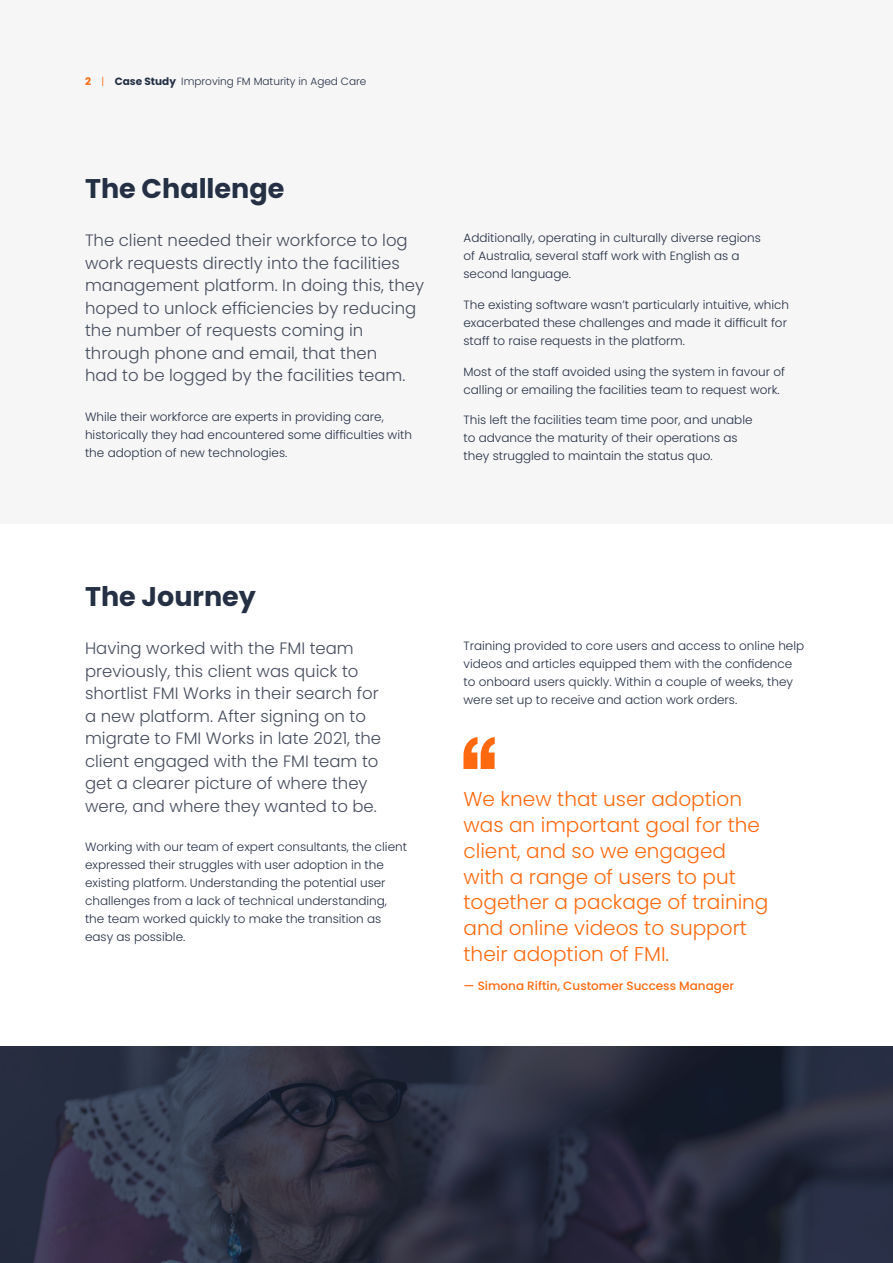
<style>
.page{position:relative;width:893px;height:1263px;background:#fff}
.page>*{position:absolute;margin:0;border:0;box-sizing:border-box;transform-origin:0 0}
.FMI_H2{font:700 27px "Poppins";color:#253045}
.FMI_Pull_Quote{font:300 20.1px/25.8px "Poppins";color:#ff6a10}
.FMI_Intro_Para{font:300 16.5px/22.5px "Poppins";color:#464d5d}
.FMI_B2{font:300 12px/18px "Poppins";color:#253045}
.FMI_B4_Body_Quote{font:500 12px "Poppins";color:#ff6a10}
.t1{font:300 10.5px "Poppins";color:#253045}
.s1{font-weight:700;color:#ff6a10}
.s2{color:#ff6a10}
.s3{font-weight:700}
</style>
<div class="page">
<img style="left:0;top:1046px;width:893px;height:217px">
<div style="left:0;top:0;width:893px;height:523px;background:#f6f6f6"></div>
<svg style="left:463px;top:737px;width:32px;height:32px"></svg>
<p class="t1" style="left:85px;top:75px;width:283px"><span class="s1">2</span> <span class="s2">|</span> <span class="s3">Case Study</span> Improving FM Maturity in Aged Care</p>
<p class="FMI_H2" style="left:85px;top:173px;width:201px">The Challenge</p>
<p class="FMI_Intro_Para" style="left:85px;top:229px;width:341px">The client needed their workforce to log work requests directly into the facilities management platform. In doing this, they hoped to unlock efficiencies by reducing the number of requests coming in through phone and email, that then<br>had to be logged by the facilities team.</p>
<p class="FMI_B2" style="left:85px;top:408px;width:328px">While their workforce are experts in providing care, historically they had encountered some difficulties with the adoption of new technologies.</p>
<p class="FMI_B2" style="left:463px;top:229px;width:299px">Additionally, operating in culturally diverse regions of Australia, several staff work with English as a second language.</p>
<p class="FMI_B2" style="left:463px;top:296px;width:327px">The existing software wasn’t particularly intuitive, which exacerbated these challenges and made it difficult for staff to raise requests in the platform.</p>
<p class="FMI_B2" style="left:463px;top:362px;width:323px">Most of the staff avoided using the system in favour of calling or emailing the facilities team to request work.</p>
<p class="FMI_B2" style="left:463px;top:411px;width:291px">This left the facilities team time poor, and unable to advance the maturity of their operations as they struggled to maintain the status quo.</p>
<p class="FMI_H2" style="left:85px;top:581px;width:172px">The Journey</p>
<p class="FMI_Intro_Para" style="left:85px;top:637px;width:298px">Having worked with the FMI team previously, this client was quick to shortlist FMI Works in their search for a new platform. After signing on to migrate to FMI Works in late 2021, the client engaged with the FMI team to get a clearer picture of where they were, and where they wanted to be.</p>
<p class="FMI_B2" style="left:85px;top:838px;width:323px">Working with our team of expert consultants, the client expressed their struggles with user adoption in the existing platform. Understanding the potential user challenges from a lack of technical understanding, the team worked quickly to make the transition as easy as possible.</p>
<p class="FMI_B2" style="left:463px;top:636px;width:342px">Training provided to core users and access to online help videos and articles equipped them with the confidence to onboard users quickly. Within a couple of weeks, they were set up to receive and action work orders.</p>
<p class="FMI_Pull_Quote" style="left:463px;top:786px;width:306px">We knew that user adoption was an important goal for the client, and so we engaged with a range of users to put together a package of training and online videos to support their adoption of FMI.</p>
<p class="FMI_B4_Body_Quote" style="left:463px;top:978px;width:272px">— Simona Riftin, Customer Success Manager</p>
</div>
